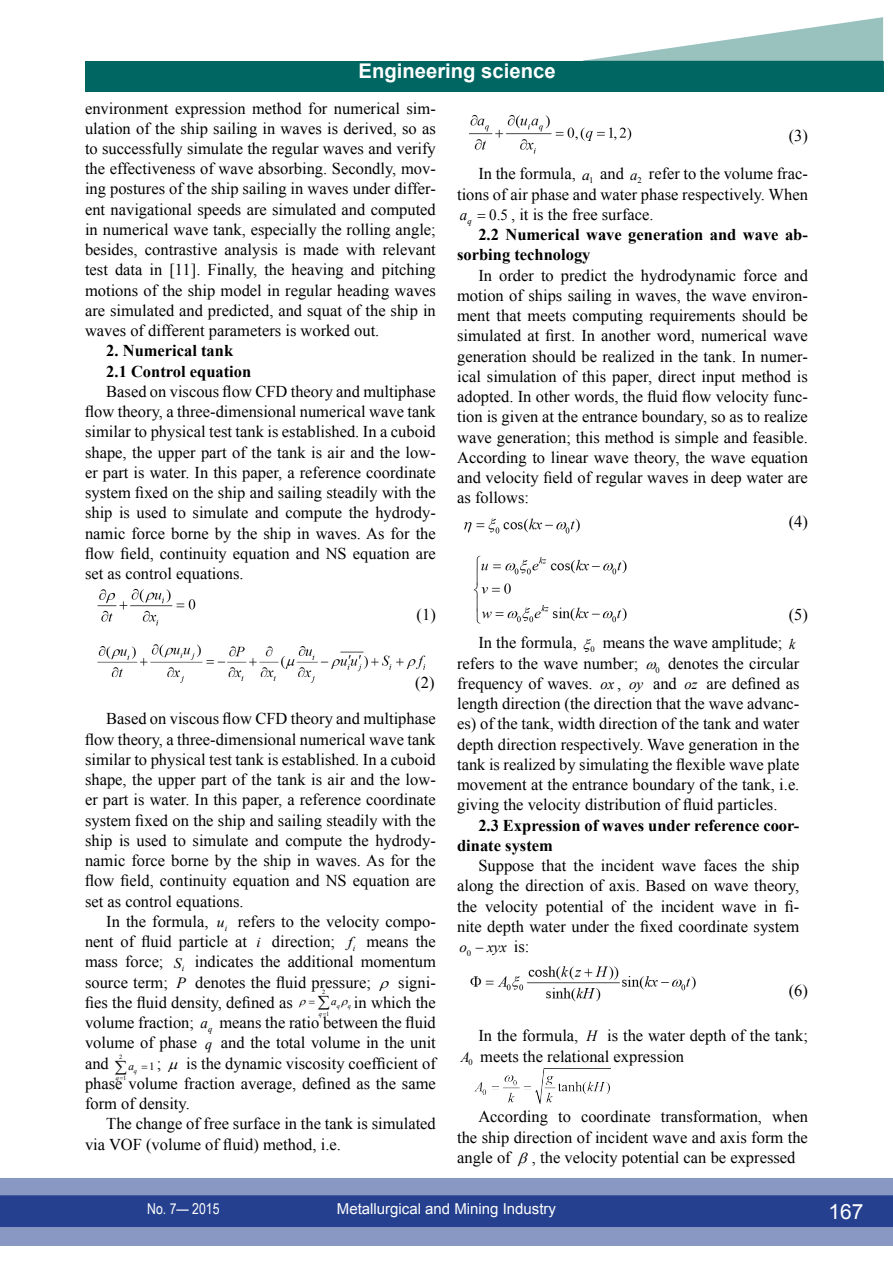
<style>
.page{position:relative;width:893px;height:1263px;background:#fff}
.page>*{position:absolute;margin:0;border:0;box-sizing:border-box;transform-origin:0 0}
.t1{font:21px "Arial";color:#fff}
.t2{font:700 20.25px "Arial";color:#fff}
.t3{font:16.5px/20.2px "Times New Roman";color:#000;text-align:justify}
.t4{font:700 16.5px/20.2px "Times New Roman";color:#000}
.t5{font:15px "Arial";color:#fff}
.t6{font:15px "Arial Narrow";color:#fff}
.t7{font:italic 14.7px "Times New Roman";color:#000}
.t8{font:10.95px "Times New Roman";color:#000}
.t9{font:italic 10.95px "Times New Roman";color:#000}
.t10{font:italic 9px "Times New Roman";color:#000;scale:.96 1}
.t11{font:8.55px "Times New Roman";color:#000}
.t12{font:italic 6.3px "Times New Roman";color:#000}
.t13{font:6.3px "Times New Roman";color:#000}
.s1{font-style:italic;font-size:14.7px}
.s2{font-size:15.6px}
.s3{font-style:italic;font-size:15px}
.s4{font-style:italic;font-size:14.85px}
.s5{font-style:italic;font-size:15.6px}
</style>
<div class="page">
<div style="left:0;top:1178px;width:893px;height:68px;background:#8998c2"></div>
<div style="left:0;top:1195px;width:893px;height:32px;background:#25408f;border:2px solid #25408f"></div>
<div style="left:85px;top:61px;width:798px;height:30px;background:#006661"></div>
<svg style="left:583px;top:17px;width:300px;height:44px"></svg>
<img style="left:97px;top:588px;width:99px;height:38px">
<img style="left:97px;top:644px;width:329px;height:39px">
<img style="left:469px;top:115px;width:163px;height:39px">
<img style="left:464px;top:518px;width:116px;height:16px">
<img style="left:473px;top:555px;width:154px;height:69px">
<img style="left:470px;top:966px;width:226px;height:36px">
<img style="left:474px;top:1068px;width:136px;height:36px">
<p class="t2" style="left:359px;top:58px;width:198px">Engineering science</p>
<p class="t3" style="left:85px;top:98px;width:352px">environment expression method for numerical sim&shy;ulation of the ship sailing in waves is derived, so as to successfully simulate the regular waves and verify the effectiveness of wave absorbing. Secondly, mov&shy;ing postures of the ship sailing in waves under differ&shy;ent navigational speeds are simulated and computed in numerical wave tank, especially the rolling angle; besides, contrastive analysis is made with relevant test data in [11]. Finally, the heaving and pitching motions of the ship model in regular heading waves are simulated and predicted, and squat of the ship in waves of different parameters is worked out.</p>
<p class="t4" style="left:106px;top:340px;width:147px">2. Numerical tank<br>2.1 Control equation</p>
<p class="t3" style="left:85px;top:381px;width:352px;text-indent:21px">Based on viscous flow CFD theory and multiphase flow theory, a three-dimensional numerical wave tank similar to physical test tank is established. In a cuboid shape, the upper part of the tank is air and the low&shy;er part is water. In this paper, a reference coordinate system fixed on the ship and sailing steadily with the ship is used to simulate and compute the hydrody&shy;namic force borne by the ship in waves. As for the flow field, continuity equation and NS equation are set as control equations.</p>
<p class="t3" style="left:417px;top:604px;width:21px">(1)</p>
<p class="t3" style="left:789px;top:125px;width:21px">(3)</p>
<p class="t3" style="left:478px;top:163px;width:331px">In the formula, <sub>1</sub><span class="s1">a</span> and <sub>2</sub><span class="s1">a</span> refer to the volume frac-</p>
<p class="t3" style="left:457px;top:184px;width:352px">tions of air phase and water phase respectively. When</p>
<p class="t3" style="left:489px;top:204px;width:166px"><span class="s2">0.5</span> , it is the free surface.</p>
<p class="t10" style="left:460px;top:214px;width:14px">q<sup>a</sup></p>
<p class="t4" style="left:457px;top:224px;width:352px;text-indent:21px">2.2 Numerical wave generation and wave ab&shy;sorbing technology</p>
<p class="t3" style="left:457px;top:265px;width:352px;text-indent:21px">In order to predict the hydrodynamic force and motion of ships sailing in waves, the wave environ&shy;ment that meets computing requirements should be simulated at first. In another word, numerical wave generation should be realized in the tank. In numer&shy;ical simulation of this paper, direct input method is adopted. In other words, the fluid flow velocity func&shy;tion is given at the entrance boundary, so as to realize wave generation; this method is simple and feasible.<br>According to linear wave theory, the wave equation and velocity field of regular waves in deep water are as follows:</p>
<p class="t3" style="left:789px;top:511px;width:21px">(4)</p>
<p class="t3" style="left:478px;top:600px;width:331px;line-height:28.2px;text-indent:310px">(5)<br>In the formula, <sub>0</sub> means the wave amplitude; <span class="s1">k</span></p>
<p class="t3" style="left:457px;top:653px;width:344px">refers to the wave number; <sub>0</sub> denotes the circular frequency of waves. <span class="s3">ox</span> , <span class="s4">oy</span> and <span class="s3">oz</span> are defined as length direction (the direction that the wave advanc&shy;es) of the tank, width direction of the tank and water depth direction respectively. Wave generation in the tank is realized by simulating the flexible wave plate movement at the entrance boundary of the tank, i.e. giving the velocity distribution of fluid particles.</p>
<p class="t4" style="left:457px;top:814px;width:344px;text-indent:21px">2.3 Expression of waves under reference coor&shy;dinate system</p>
<p class="t3" style="left:457px;top:855px;width:344px;text-indent:21px">Suppose that the incident wave faces the ship along the direction of axis. Based on wave theory, the velocity potential of the incident wave in fi&shy;nite depth water under the fixed coordinate system</p>
<p class="t7" style="left:460px;top:937px;width:9px">o</p>
<p class="t7" style="left:487px;top:937px;width:21px">xyx</p>
<p class="t3" style="left:415px;top:672px;width:21px">(2)</p>
<p class="t3" style="left:85px;top:708px;width:352px;text-indent:21px">Based on viscous flow CFD theory and multiphase flow theory, a three-dimensional numerical wave tank similar to physical test tank is established. In a cuboid shape, the upper part of the tank is air and the low&shy;er part is water. In this paper, a reference coordinate system fixed on the ship and sailing steadily with the ship is used to simulate and compute the hydrody&shy;namic force borne by the ship in waves. As for the flow field, continuity equation and NS equation are set as control equations.</p>
<p class="t3" style="left:85px;top:911px;width:352px;text-indent:21px">In the formula, <sub>i</sub><span class="s1">u</span> refers to the velocity compo&shy;nent of fluid particle at <span class="s4">i</span> direction; <sub>i</sub><span class="s1">f</span> means the mass force; <sub>i</sub><span class="s1">S</span> indicates the additional momentum source term; <span class="s5">P</span> denotes the fluid pressure;</p>
<p class="t11" style="left:467px;top:947px;width:18px">0 −</p>
<p class="t3" style="left:514px;top:936px;width:17px">is:</p>
<p class="t3" style="left:398px;top:972px;width:39px">signi-</p>
<p class="t3" style="left:789px;top:980px;width:21px">(6)</p>
<p class="t3" style="left:461px;top:1025px;width:348px;text-indent:17px">In the formula, <span class="s5">H</span> is the water depth of the tank;<br><span class="s1">A</span><sub>0</sub> meets the relational expression</p>
<p class="t13" style="left:322px;top:988px;width:5px">2</p>
<p class="t3" style="left:318px;top:992px;width:120px">∑ <sup>a</sup> in which the</p>
<p class="t3" style="left:85px;top:992px;width:209px">fies the fluid density, defined as</p>
<p class="t12" style="left:337px;top:1002px;width:16px">q q</p>
<p class="t13" style="left:326px;top:1009px;width:5px">1</p>
<p class="t12" style="left:319px;top:1009px;width:5px">q</p>
<p class="t3" style="left:85px;top:1012px;width:352px">volume fraction; <sub>q</sub><span class="s5">a</span> means the ratio between the fluid volume of phase <span class="s4">q</span> and the total volume in the unit and</p>
<p class="t13" style="left:119px;top:1052px;width:5px">2</p>
<p class="t3" style="left:85px;top:1053px;width:352px;text-indent:101px">is the dynamic viscosity coefficient of phase volume fraction average, defined as the same form of density.</p>
<p class="t3" style="left:85px;top:1113px;width:352px;text-indent:21px">The change of free surface in the tank is simulated via VOF (volume of fluid) method, i.e.</p>
<p class="t9" style="left:128px;top:1059px;width:7px">a</p>
<p class="t3" style="left:157px;top:1053px;width:6px">;</p>
<p class="t8" style="left:149px;top:1059px;width:7px">1</p>
<p class="t12" style="left:134px;top:1066px;width:5px">q</p>
<p class="t13" style="left:123px;top:1074px;width:5px">1</p>
<p class="t12" style="left:116px;top:1074px;width:5px">q</p>
<p class="t3" style="left:457px;top:1106px;width:352px;text-indent:21px">According to coordinate transformation, when the ship direction of incident wave and axis form the angle of</p>
<p class="t3" style="left:532px;top:1147px;width:265px">, the velocity potential can be expressed</p>
<p class="t6" style="left:147px;top:1198px;width:74px">No. 7— 2015</p>
<p class="t5" style="left:337px;top:1199px;width:221px">Metallurgical and Mining Industry</p>
<p class="t1" style="left:828px;top:1197px;width:37px">167</p>
</div>
